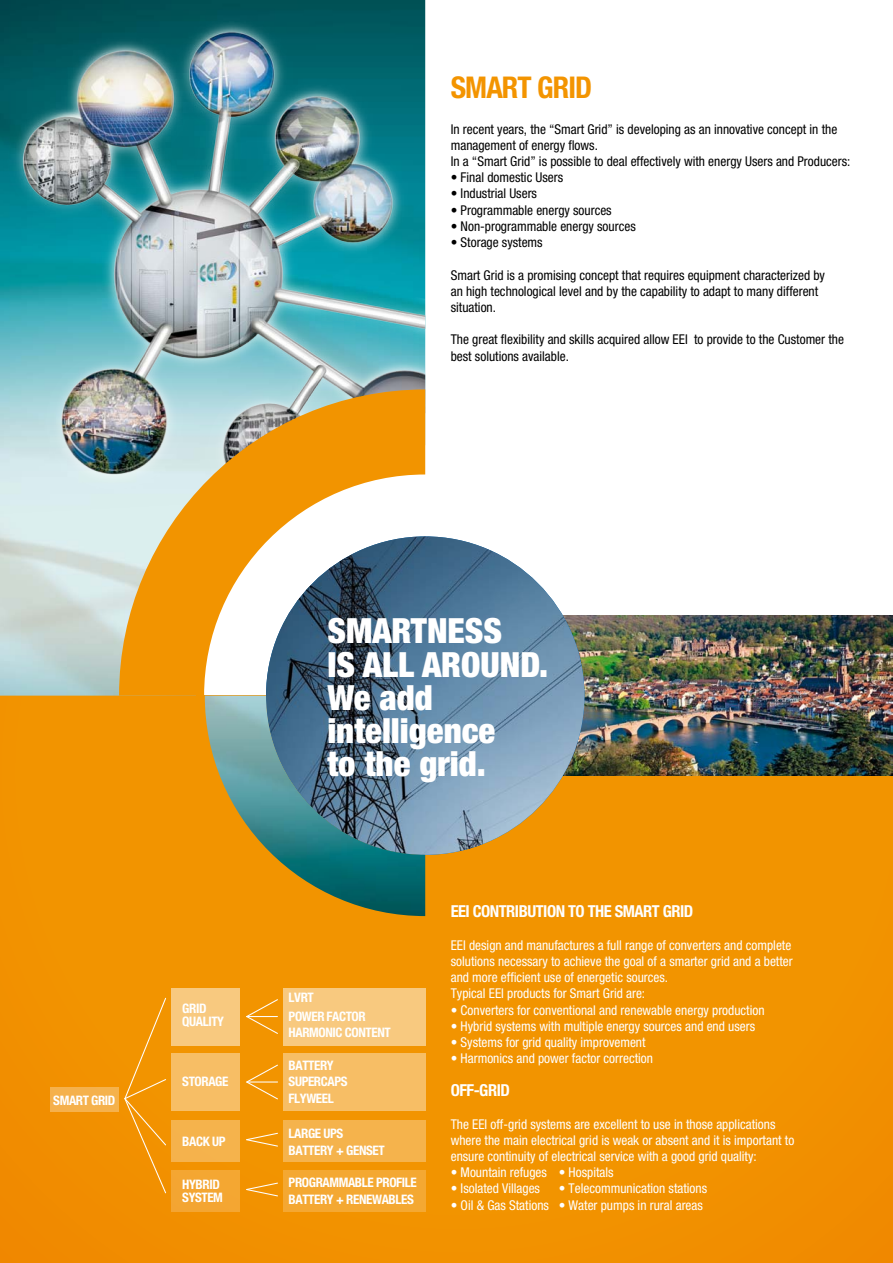
<style>
.page{position:relative;width:893px;height:1263px;background:#fff}
.page>*{position:absolute;margin:0;border:0;box-sizing:border-box;transform-origin:0 0}
.t1{font:900 condensed 34.8px/33.2px "Helvetica Neue";color:#fff}
.t2{font:700 condensed 30px "Helvetica Neue";letter-spacing:-.03em;color:#f39400}
.t3{font:700 condensed 16.5px "Helvetica Neue";letter-spacing:-.03em;color:#fff}
.t4{font:condensed 13.5px/16.2px "Helvetica Neue";color:#fff}
.t5{font:condensed 13.5px/16.2px "Helvetica Neue";color:#000}
.t6{font:700 condensed 13.05px/13px "Helvetica Neue";letter-spacing:-.03em;color:#fff}
</style>
<div class="page">
<div style="left:0;top:696px;width:893px;height:567px;background:#f29400"></div>
<img style="left:563px;top:616px;width:330px;height:159px">
<img style="left:266px;top:536px;width:318px;height:319px;border-radius:159px">
<img style="left:205px;top:696px;width:220px;height:220px">
<div style="left:50px;top:1087px;width:69px;height:25px;background:#f5b14c"></div>
<div style="left:172px;top:1170px;width:68px;height:41px;background:#f4a632"></div>
<div style="left:283px;top:1170px;width:142px;height:41px;background:#f4a832"></div>
<svg style="left:246px;top:1182px;width:32px;height:15px"></svg>
<div style="left:172px;top:1120px;width:68px;height:41px;background:#f5b34c"></div>
<div style="left:283px;top:1120px;width:142px;height:41px;background:#f5b34c"></div>
<svg style="left:246px;top:1132px;width:32px;height:15px"></svg>
<div style="left:172px;top:1053px;width:68px;height:58px;background:#f7be65"></div>
<div style="left:283px;top:1053px;width:142px;height:58px;background:#f7be65"></div>
<svg style="left:246px;top:1064px;width:32px;height:36px"></svg>
<div style="left:172px;top:988px;width:68px;height:58px;background:#f8c97f"></div>
<div style="left:283px;top:988px;width:142px;height:58px;background:#f8c97f"></div>
<svg style="left:246px;top:999px;width:32px;height:35px"></svg>
<svg style="left:124px;top:997px;width:43px;height:197px"></svg>
<img style="left:0;top:0;width:425px;height:515px">
<svg style="left:119px;top:389px;width:306px;height:307px"></svg>
<h2 class="t2" style="left:451px;top:70px;width:143px">SMART GRID</h2>
<p class="t5" style="left:451px;top:121px;width:401px">In recent years, the “Smart Grid” is developing as an innovative concept in the management of energy flows.<br>In a “Smart Grid” is possible to deal effectively with energy Users and Producers:</p>
<p class="t5" style="left:451px;top:169px;width:114px">• Final domestic Users</p>
<p class="t5" style="left:451px;top:186px;width:88px">• Industrial Users</p>
<p class="t5" style="left:451px;top:202px;width:162px">• Programmable energy sources</p>
<p class="t5" style="left:451px;top:218px;width:187px">• Non-programmable energy sources</p>
<p class="t5" style="left:451px;top:234px;width:93px">• Storage systems</p>
<p class="t5" style="left:451px;top:267px;width:376px">Smart Grid is a promising concept that requires equipment characterized by an high technological level and by the capability to adapt to many different situation.</p>
<p class="t5" style="left:451px;top:331px;width:395px">The great flexibility and skills acquired allow EEI to provide to the Customer the best solutions available.</p>
<p class="t6" style="left:53px;top:1093px;width:64px">SMART GRID</p>
<h1 class="t1" style="left:327px;top:614px;width:222px">SMARTNESS<br>IS ALL AROUND.<br>We add intelligence<br>to the grid.</h1>
<p class="t6" style="left:289px;top:991px;width:27px">LVRT</p>
<p class="t6" style="left:289px;top:1026px;width:104px">HARMONIC CONTENT</p>
<p class="t6" style="left:182px;top:1002px;width:43px">GRID<br>QUALITY</p>
<p class="t6" style="left:289px;top:1009px;width:79px">POWER FACTOR</p>
<p class="t6" style="left:289px;top:1058px;width:47px">BATTERY</p>
<p class="t6" style="left:289px;top:1092px;width:47px">FLYWEEL</p>
<p class="t6" style="left:182px;top:1075px;width:48px">STORAGE</p>
<p class="t6" style="left:289px;top:1075px;width:60px">SUPERCAPS</p>
<p class="t6" style="left:182px;top:1134px;width:45px">BACK UP</p>
<p class="t6" style="left:182px;top:1178px;width:42px">HYBRID<br>SYSTEM</p>
<p class="t6" style="left:289px;top:1126px;width:56px">LARGE UPS</p>
<p class="t6" style="left:289px;top:1143px;width:98px">BATTERY + GENSET</p>
<p class="t6" style="left:289px;top:1176px;width:130px">PROGRAMMABLE PROFILE</p>
<p class="t6" style="left:289px;top:1193px;width:127px">BATTERY + RENEWABLES</p>
<p class="t3" style="left:451px;top:901px;width:31px">EEI CONTRI</p>
<p class="t3" style="left:519px;top:901px;width:26px">BUTION</p>
<p class="t3" style="left:568px;top:901px;width:65px">TO THE SMART</p>
<p class="t3" style="left:663px;top:901px;width:17px">GRID</p>
<p class="t4" style="left:451px;top:937px;width:343px">EEI design and manufactures a full range of converters and complete solutions necessary to achieve the goal of a smarter grid and a better and more efficient use of energetic sources.<br>Typical EEI products for Smart Grid are:</p>
<p class="t4" style="left:451px;top:1002px;width:315px">• Converters for conventional and renewable energy production</p>
<p class="t4" style="left:451px;top:1018px;width:306px">• Hybrid systems with multiple energy sources and end users</p>
<p class="t4" style="left:451px;top:1034px;width:196px">• Systems for grid quality improvement</p>
<p class="t4" style="left:451px;top:1050px;width:204px">• Harmonics and power factor correction</p>
<p class="t3" style="left:451px;top:1080px;width:61px">OFF-GRID</p>
<p class="t4" style="left:451px;top:1116px;width:345px">The EEI off-grid systems are excellent to use in those applications where the main electrical grid is weak or absent and it is important to ensure continuity of electrical service with a good grid quality:</p>
<p class="t4" style="left:451px;top:1164px;width:164px">• Mountain refuges • Hospitals</p>
<p class="t4" style="left:451px;top:1180px;width:91px">• Isolated Villages</p>
<p class="t4" style="left:559px;top:1180px;width:150px">• Telecommunication stations</p>
<p class="t4" style="left:451px;top:1197px;width:254px">• Oil &amp; Gas Stations • Water pumps in rural areas</p>
</div>
